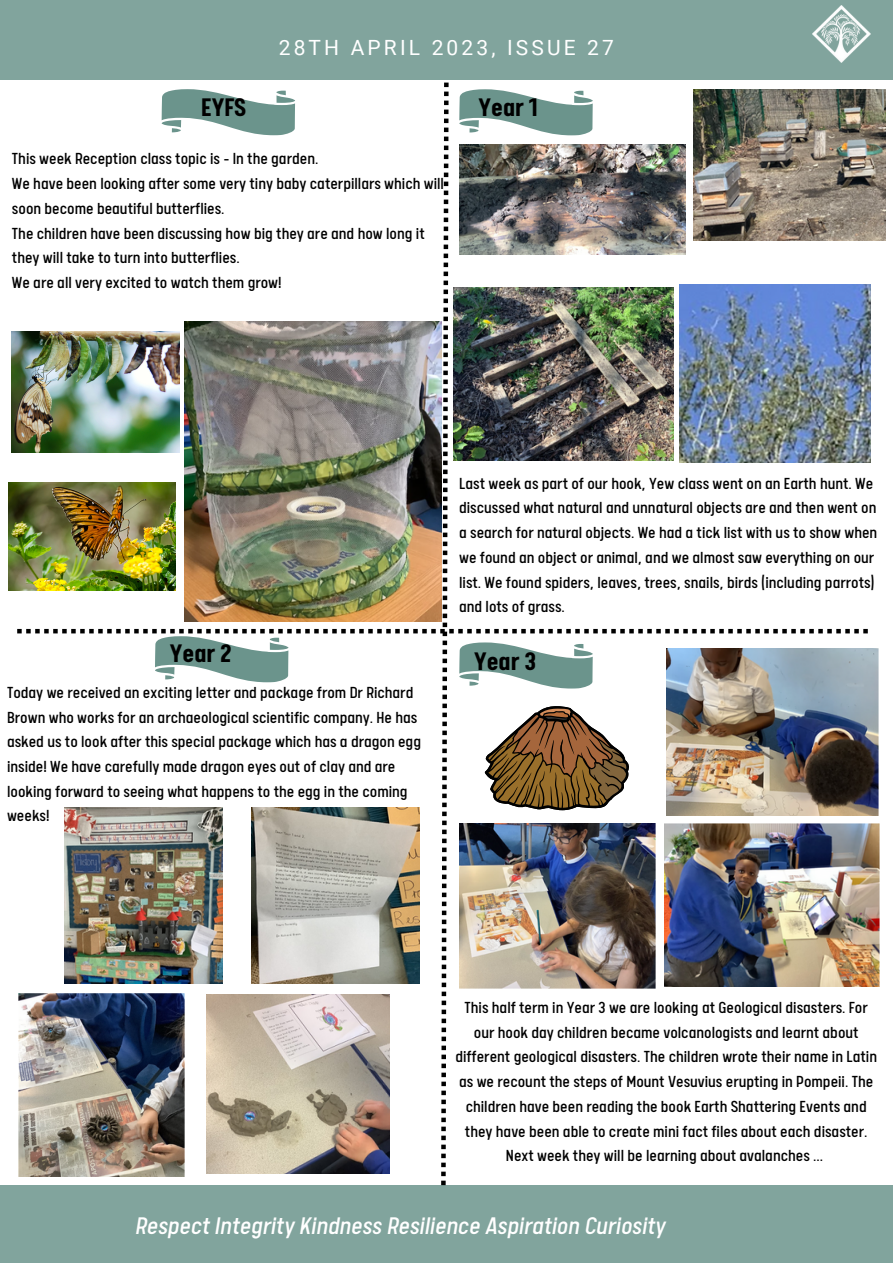
<style>
.page{position:relative;width:893px;height:1264px;background:#fff}
.page>*{position:absolute;margin:0;border:0;box-sizing:border-box;transform-origin:0 0}
.t1{font:700 28.5px "Calps Sans";color:#000}
.t2{font:italic 27px "Calps Sans";color:#fff}
.t3{font:21px "Roboto";letter-spacing:.15em;color:#fff}
.t4{font:18px/24.8px "Calps Sans";color:#000}
</style>
<div class="page">
<div style="left:0;top:0;width:892px;height:80px;background:#81a49d"></div>
<div style="left:0;top:1185px;width:892px;height:77px;background:#81a49d"></div>
<img style="left:812px;top:5px;width:58px;height:57px">
<img style="left:8px;top:483px;width:9px;height:108px">
<img style="left:12px;top:332px;width:5px;height:120px">
<img style="left:867px;top:89px;width:18px;height:152px">
<img style="left:867px;top:823px;width:12px;height:163px">
<img style="left:867px;top:649px;width:11px;height:166px">
<img style="left:17px;top:83px;width:850px;height:1102px">
<img style="left:206px;top:994px;width:184px;height:179px">
<img style="left:65px;top:807px;width:157px;height:176px">
<img style="left:19px;top:993px;width:165px;height:183px">
<img style="left:251px;top:807px;width:169px;height:176px">
<h1 class="t1" style="left:201px;top:95px;width:46px">EYFS</h1>
<p class="t3" style="left:279px;top:36px;width:336px">28TH APRIL 2023, ISSUE 27</p>
<h1 class="t1" style="left:478px;top:96px;width:61px">Year 1</h1>
<p class="t4" style="left:12px;top:149px;width:433px">This week Reception class topic is - In the garden.<br>We have been looking after some very tiny baby caterpillars which will soon become beautiful butterflies.<br>The children have been discussing how big they are and how long it they will take to turn into butterflies.<br>We are all very excited to watch them grow!</p>
<p class="t4" style="left:459px;top:473px;width:419px">Last week as part of our hook, Yew class went on an Earth hunt. We discussed what natural and unnatural objects are and then went on a search for natural objects. We had a tick list with us to show when we found an object or animal, and we almost saw everything on our list. We found spiders, leaves, trees, snails, birds (including parrots) and lots of grass.</p>
<h1 class="t1" style="left:170px;top:641px;width:63px">Year 2</h1>
<h1 class="t1" style="left:474px;top:649px;width:64px">Year 3</h1>
<p class="t4" style="left:7px;top:682px;width:415px">Today we received an exciting letter and package from Dr Richard Brown who works for an archaeological scientific company. He has asked us to look after this special package which has a dragon egg inside! We have carefully made dragon eyes out of clay and are looking forward to seeing what happens to the egg in the coming weeks!</p>
<p class="t4" style="left:455px;top:997px;width:423px;text-align:center">This half term in Year 3 we are looking at Geological disasters. For our hook day children became volcanologists and learnt about different geological disasters. The children wrote their name in Latin as we recount the steps of Mount Vesuvius erupting in Pompeii. The children have been reading the book Earth Shattering Events and they have been able to create mini fact files about each disaster.<br>Next week they will be learning about avalanches ...</p>
<h2 class="t2" style="left:135px;top:1214px;width:532px">Respect Integrity Kindness Resilience Aspiration Curiosity</h2>
</div>
